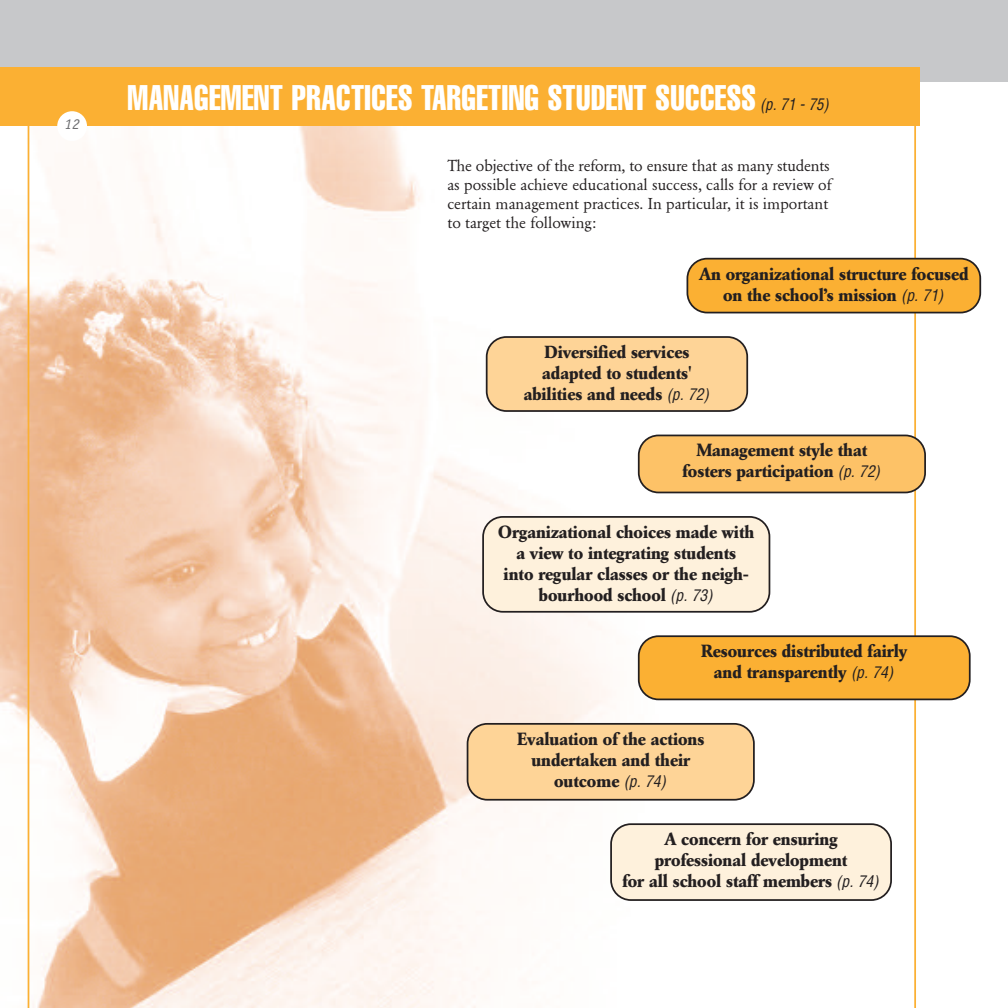
<style>
.page{position:relative;width:1008px;height:1008px;background:#fff}
.page>*{position:absolute;margin:0;border:0;box-sizing:border-box;transform-origin:0 0}
.t1{font:extra-condensed 35px "Helvetica";letter-spacing:.015em;color:#fff;scale:.89 1}
.t2{font:700 17.5px/21px "Garamond BE";color:#231f20;text-align:center}
.t3{font:15.75px/18.9px "Garamond BE";color:#231f20}
.t4{font:italic condensed 15.75px "Helvetica";color:#231f20;scale:.95 1}
.t5{font:italic 14.88px "Officina Sans";color:#6c6d70}
.s1{font-family:"Helvetica";font-weight:400;font-style:italic;font-stretch:condensed;font-size:15.75px}
</style>
<div class="page">
<img style="left:0;top:126px;width:779px;height:882px">
<div style="left:0;top:0;width:1008px;height:82px;background:#c7c8ca"></div>
<hr style="left:28px;top:78px;width:1px;height:930px;background:#fbb033">
<div style="left:0;top:67px;width:919px;height:59px;background:#fbb033"></div>
<hr style="left:914px;top:74px;width:2px;height:934px;background:#fbb033">
<svg style="left:687px;top:258px;width:294px;height:55px;background:#eea835"></svg>
<svg style="left:486px;top:336px;width:262px;height:76px;background:#f1ca92"></svg>
<svg style="left:482px;top:516px;width:288px;height:97px;background:#f3e7d3"></svg>
<svg style="left:467px;top:723px;width:288px;height:78px;background:#f2cb92"></svg>
<svg style="left:638px;top:435px;width:288px;height:58px;background:#f0b965"></svg>
<svg style="left:610px;top:823px;width:282px;height:78px;background:#f2e5d2"></svg>
<div style="left:57px;top:111px;width:30px;height:30px;background:#fff;border-radius:50%"></div>
<svg style="left:638px;top:635px;width:333px;height:65px;background:#eea936"></svg>
<p class="t5" style="left:65px;top:118px;width:16px">12</p>
<h1 class="t1" style="left:128px;top:86px;width:707px">MANAGEMENT PRACTICES TARGETING STUDENT SUCCESS</h1>
<p class="t4" style="left:760px;top:99px;width:74px">(p. 71 - 75)</p>
<p class="t3" style="left:447px;top:158px;width:386px">The objective of the reform, to ensure that as many students as possible achieve educational success, calls for a review of certain management practices. In particular, it is important to target the following:</p>
<p class="t2" style="left:699px;top:265px;width:271px">An organizational structure focused on the school’s mission <span class="s1">(p. 71)</span></p>
<p class="t2" style="left:524px;top:343px;width:187px">Diversified services adapted to students' abilities and needs <span class="s1">(p. 72)</span></p>
<p class="t2" style="left:682px;top:441px;width:199px">Management style that fosters participation <span class="s1">(p. 72)</span></p>
<p class="t2" style="left:498px;top:523px;width:258px">Organizational choices made with a view to integrating students<br>into regular classes or the neigh&shy;bourhood school <span class="s1">(p. 73)</span></p>
<p class="t2" style="left:701px;top:642px;width:208px">Resources distributed fairly and transparently <span class="s1">(p. 74)</span></p>
<p class="t2" style="left:517px;top:730px;width:189px">Evaluation of the actions undertaken and their outcome <span class="s1">(p. 74)</span></p>
<p class="t2" style="left:622px;top:830px;width:258px">A concern for ensuring professional development<br>for all school staff members <span class="s1">(p. 74)</span></p>
</div>
